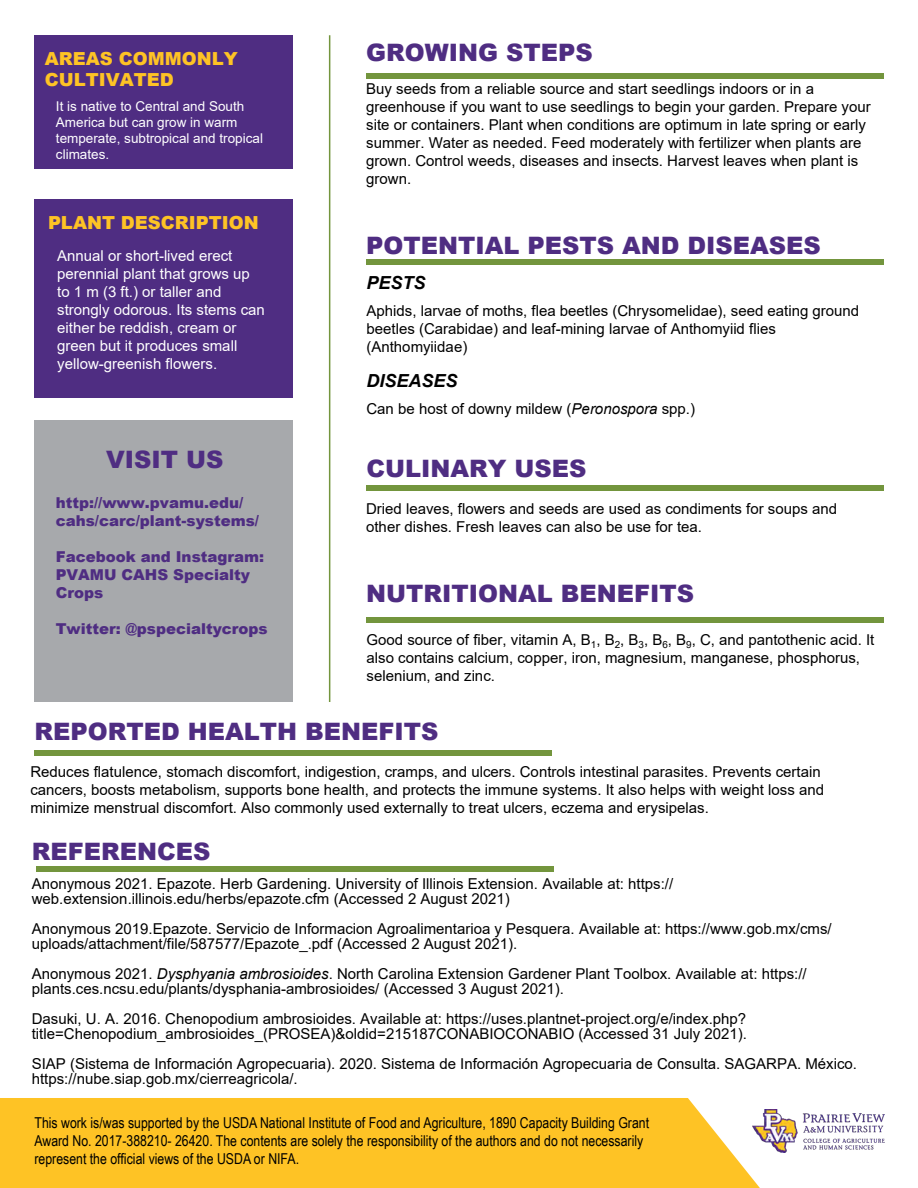
<style>
.page{position:relative;width:918px;height:1188px;background:#fff}
.page>*{position:absolute;margin:0;border:0;box-sizing:border-box;transform-origin:0 0}
.t1{font:900 24px "Arial";color:#4f2d82}
.t2{font:900 18px/21.6px "Arial";color:#fec325}
.t3{font:italic 700 18px "Arial";color:#000}
.t4{font:15px/18px "Arial";color:#000}
.t5{font:15px/18px "Arial";color:#000}
.t6{font:15px/18px "Arial Narrow";color:#000}
.t7{font:15px/18px "Arial";color:#fff}
.t8{font:900 15px/18px "Arial";color:#4f2d82}
.t9{font:13.5px/16.2px "Arial";color:#fff}
.s1{font-style:inherit}
.s2{font-style:italic}
</style>
<div class="page">
<div style="left:34px;top:750px;width:518px;height:6px;background:#73953d"></div>
<div style="left:366px;top:73px;width:518px;height:6px;background:#73953d"></div>
<img style="left:760px;top:1109px;width:124px;height:44px">
<div style="left:0;top:1098px;width:760px;height:90px;background:#fec325"></div>
<hr style="left:329px;top:35px;width:1px;height:667px;background:#73953d">
<div style="left:34px;top:35px;width:259px;height:133px;background:#4f2d82"></div>
<div style="left:34px;top:199px;width:259px;height:198px;background:#4f2d82"></div>
<div style="left:34px;top:420px;width:259px;height:282px;background:#a7a9ac"></div>
<div style="left:366px;top:259px;width:518px;height:6px;background:#73953d"></div>
<div style="left:366px;top:486px;width:518px;height:5px;background:#73953d"></div>
<div style="left:366px;top:617px;width:518px;height:6px;background:#73953d"></div>
<div style="left:36px;top:866px;width:517px;height:5px;background:#73953d"></div>
<p class="t2" style="left:45px;top:47px;width:194px">AREAS COMMONLY<br>CULTIVATED</p>
<p class="t9" style="left:56px;top:98px;width:209px">It is native to Central and South<br>America but <span class="s1">can grow</span> in warm temperate<span class="s1">,</span> subtropical and <span class="s1">tropical climates.</span></p>
<p class="t2" style="left:48px;top:211px;width:212px">PLANT DESCRIPTION</p>
<p class="t7" style="left:57px;top:247px;width:209px">Annual or short-lived erect perennial plant that grows up to 1 m (3 ft.) or taller and strongly odorous. Its stems can either be reddish, cream or green but it produces small yellow-greenish flowers.</p>
<h1 class="t1" style="left:106px;top:442px;width:119px">VISIT US</h1>
<p class="t8" style="left:56px;top:494px;width:205px">http://www.pvamu.edu/ cahs/carc/plant-systems/</p>
<p class="t8" style="left:56px;top:548px;width:210px">Facebook and Instagram:<br>PVAMU CAHS Specialty<br>Crops</p>
<p class="t8" style="left:56px;top:620px;width:213px">Twitter: @pspecialtycrops</p>
<h1 class="t1" style="left:366px;top:35px;width:228px">GROWING STEPS</h1>
<p class="t5" style="left:366px;top:79px;width:506px">Buy seeds from a reliable source <span class="s1">and start seedlings indoors or in a greenhouse if you want to use seedlings to begin your garden</span>. Prepare your site or containers. Plant when conditions are optimum <span class="s1">in late spring or early summer</span>. Water as needed. Feed <span class="s1">moderately</span> with fertilizer when plants are grown. Control weeds<span class="s1">, diseases</span> and insects. Harvest <span class="s1">leaves</span> when <span class="s1">plant is grown.</span></p>
<h1 class="t1" style="left:366px;top:228px;width:456px">POTENTIAL PESTS AND DISEASES</h1>
<p class="t3" style="left:366px;top:271px;width:61px">PESTS</p>
<p class="t4" style="left:366px;top:302px;width:494px">Aphids, larvae of moths, flea beetles (Chrysomelidae), seed eating ground beetles (Carabidae) and leaf-mining larvae of Anthomyiid flies (Anthomyiidae)</p>
<p class="t3" style="left:366px;top:369px;width:93px">DISEASES</p>
<p class="t4" style="left:366px;top:400px;width:330px">Can be host of downy mildew (<span class="s2">Peronospora</span> spp.)</p>
<h1 class="t1" style="left:366px;top:451px;width:221px">CULINARY USES</h1>
<p class="t4" style="left:366px;top:499px;width:473px">Dried leaves, flowers and seeds are used as condiments for soups and other dishes. Fresh leaves can also be use for tea.</p>
<h1 class="t1" style="left:366px;top:576px;width:329px">NUTRITIONAL BENEFITS</h1>
<p class="t4" style="left:367px;top:631px;width:509px">Good source of fiber, vitamin A, B<sub>1</sub>, B<sub>2</sub>, B<sub>3</sub>, B<sub>6</sub>, B<sub>9</sub>, C, and pantothenic acid. It also contains calcium, copper, iron, magnesium, manganese, phosphorus, selenium, and zinc.</p>
<h1 class="t1" style="left:34px;top:714px;width:405px">REPORTED HEALTH BENEFITS</h1>
<p class="t4" style="left:30px;top:762px;width:795px">Reduces flatulence, stomach discomfort, indigestion, cramps, and ulcers. Controls intestinal parasites. Prevents certain cancers, boosts metabolism, supports bone health, and protects the immune systems. It also helps with weight loss and minimize menstrual discomfort. Also commonly used externally to treat ulcers, eczema and erysipelas.</p>
<h1 class="t1" style="left:32px;top:834px;width:180px">REFERENCES</h1>
<p class="t4" style="left:32px;top:876px;width:643px;line-height:15px">Anonymous 2021. Epazote. Herb Gardening. University of Illinois Extension. Available at: https:// web.extension.illinois.edu/herbs/epazote.cfm (Accessed 2 August 2021)</p>
<p class="t4" style="left:32px;top:921px;width:802px;line-height:15px">Anonymous 2019.Epazote. Servicio de Informacion Agroalimentarioa y Pesquera. Available at: https://www.gob.mx/cms/ uploads/attachment/file/587577/Epazote_.pdf (Accessed 2 August 2021).</p>
<p class="t4" style="left:32px;top:967px;width:776px;line-height:14.9px">Anonymous 2021. <span class="s2">Dysphyania ambrosioides</span>. North Carolina Extension Gardener Plant Toolbox. Available at: https:// plants.ces.ncsu.edu/plants/dysphania-ambrosioides/ (Accessed 3 August 2021).</p>
<p class="t4" style="left:32px;top:1011px;width:717px;line-height:15px">Dasuki, U. A. 2016. Chenopodium ambrosioides. Available at: https://uses.plantnet-project.org/e/index.php? title=Chenopodium_ambrosioides_(PROSEA)&amp;oldid=215187CONABIOCONABIO (Accessed 31 July 2021).</p>
<p class="t4" style="left:32px;top:1056px;width:827px;line-height:15px">SIAP (Sistema de Información Agropecuaria). 2020. Sistema de Información Agropecuaria de Consulta. SAGARPA. México. https://nube.siap.gob.mx/cierreagricola/.</p>
<p class="t6" style="left:34px;top:1113px;width:616px">This work is/was supported by the USDA National Institute of Food and Agriculture, 1890 Capacity Building Grant<br>Award No. 2017-388210- 26420. The contents are solely the responsibility of the authors and do not necessarily represent the official views of the USDA or NIFA.</p>
</div>
